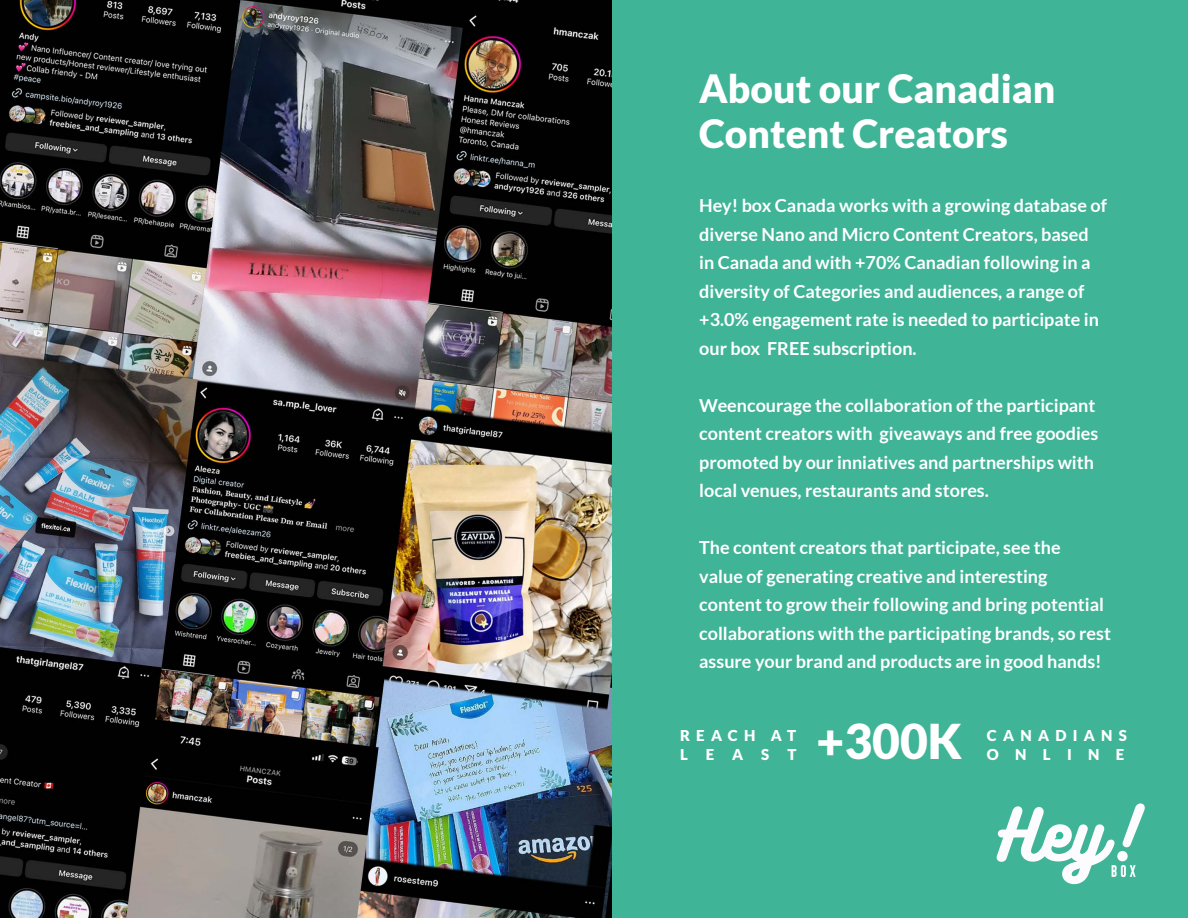
<style>
.page{position:relative;width:1188px;height:918px;background:#fff}
.page>*{position:absolute;margin:0;border:0;box-sizing:border-box;transform-origin:0 0}
.t1{font:900 48px "Lato";color:#fff}
.t2{font:900 39px/45px "Lato";color:#fff}
.t3{font:700 18px/28.5px "Lato";color:#fff}
.t4{font:900 15px/19.5px "Lato";letter-spacing:.42em;color:#fff}
</style>
<div class="page">
<div style="left:612px;top:0;width:576px;height:918px;background:#3fb497"></div>
<svg style="left:997px;top:803px;width:148px;height:81px"></svg>
<img style="left:0;top:0;width:611px;height:918px">
<h2 class="t2" style="left:699px;top:65px;width:358px">About our Canadian<br>Content Creators</h2>
<p class="t3" style="left:699px;top:191px;width:409px">Hey! box Canada works with a growing database of diverse Nano and Micro Content Creators, based in Canada and with +70% Canadian following in a diversity of Categories and audiences, a range of +3.0% engagement rate is needed to participate in our box FREE subscription.</p>
<p class="t3" style="left:699px;top:391px;width:401px">Weencourage the collaboration of the participant content creators with giveaways and free goodies promoted by our inniatives and partnerships with local venues, restaurants and stores.</p>
<p class="t3" style="left:699px;top:533px;width:413px">The content creators that participate, see the<br>value of generating creative and interesting content to grow their following and bring potential collaborations with the participating brands, so rest assure your brand and products are in good hands!</p>
<h1 class="t1" style="left:817px;top:714px;width:147px">+300K</h1>
<p class="t4" style="left:680px;top:725px;width:118px">REACH AT<br>LEAST</p>
<p class="t4" style="left:987px;top:725px;width:142px">CANADIANS</p>
<p class="t4" style="left:987px;top:745px;width:139px">ONLINE</p>
</div>
